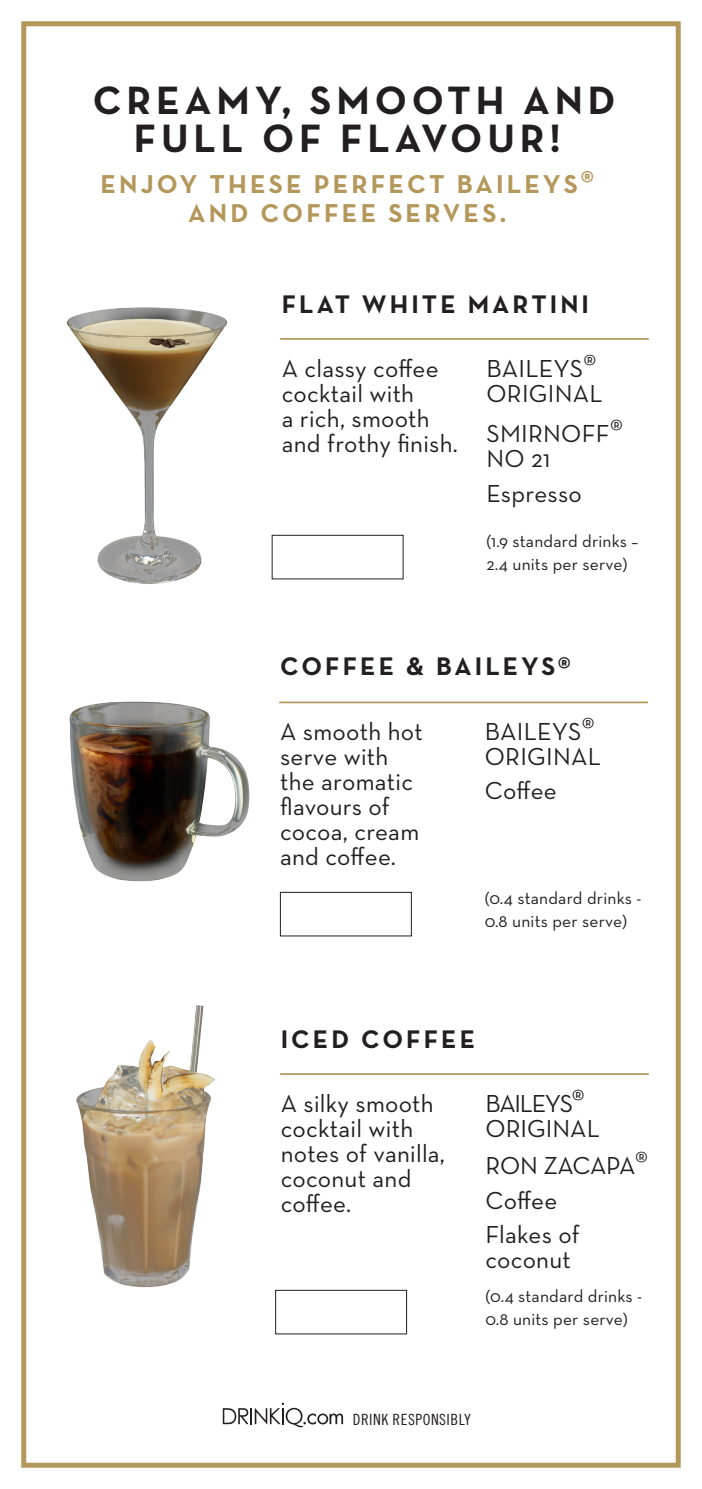
<style>
.page{position:relative;width:702px;height:1489px;background:#fff}
.page>*{position:absolute;margin:0;border:0;box-sizing:border-box;transform-origin:0 0}
.t1{font:700 40.25px/38.5px "Neutra Text";letter-spacing:.12em;color:#231f20;text-align:center}
.t2{font:700 26.25px/29.8px "Neutra Text";letter-spacing:.12em;color:#b4975a;text-align:center}
.t3{font:700 26px "Neutra Text";letter-spacing:.12em;color:#231f20}
.t4{font:25px/25px "Neutra Text";letter-spacing:.01em;color:#231f20}
.t5{font:25px "Neutra Text";letter-spacing:-.015em;color:#231f20}
.t6{font:17.5px/23px "Neutra Text";letter-spacing:.01em;color:#231f20}
.t7{font:15.5px "Trade Gothic Cond Eighteen";letter-spacing:.03em;color:#231f20}
</style>
<div class="page">
<div style="left:21px;top:21px;width:659px;height:1446px;border:5px solid #b4975a"></div>
<svg style="left:223px;top:1402px;width:120px;height:25px"></svg>
<hr style="left:280px;top:338px;width:368px;height:2px;background:#b4975a">
<div style="left:272px;top:535px;width:131px;height:44px;border:1px solid #231f20"></div>
<img style="left:67px;top:307px;width:160px;height:277px">
<div style="left:280px;top:892px;width:131px;height:44px;border:1px solid #231f20"></div>
<img style="left:69px;top:701px;width:181px;height:181px">
<hr style="left:279px;top:701px;width:369px;height:2px;background:#b4975a">
<hr style="left:280px;top:1073px;width:368px;height:1px;background:#b4975a">
<img style="left:76px;top:1005px;width:139px;height:283px">
<div style="left:275px;top:1289px;width:132px;height:45px;border:1px solid #231f20"></div>
<p class="t1" style="left:93px;top:80px;width:524px">CREAMY, SMOOTH AND<br>FULL OF FLAVOUR!</p>
<p class="t2" style="left:100px;top:168px;width:495px">ENJOY THESE PERFECT BAILEYS®<br>AND COFFEE SERVES.</p>
<p class="t3" style="left:282px;top:288px;width:309px">FLAT WHITE MARTINI</p>
<p class="t4" style="left:282px;top:356px;width:178px">A classy coffee cocktail with<br>a rich, smooth and frothy finish.</p>
<p class="t4" style="left:486px;top:356px;width:118px">BAILEYS®<br>ORIGINAL</p>
<p class="t4" style="left:486px;top:421px;width:138px">SMIRNOFF®<br>NO 21</p>
<p class="t4" style="left:486px;top:480px;width:97px">Espresso</p>
<p class="t6" style="left:486px;top:529px;width:154px">(1.9 standard drinks –<br>2.4 units per serve)</p>
<p class="t3" style="left:280px;top:650px;width:292px">COFFEE &amp; BAILEYS®</p>
<p class="t4" style="left:280px;top:718px;width:144px">A smooth hot serve with the aromatic flavours of cocoa, cream and coffee.</p>
<p class="t4" style="left:485px;top:718px;width:118px">BAILEYS®<br>ORIGINAL</p>
<p class="t4" style="left:485px;top:777px;width:73px">Coffee</p>
<p class="t6" style="left:484px;top:886px;width:158px">(0.4 standard drinks -<br>0.8 units per serve)</p>
<p class="t3" style="left:281px;top:1022px;width:196px">ICED COFFEE</p>
<p class="t4" style="left:281px;top:1090px;width:166px">A silky smooth cocktail with notes of vanilla, coconut and coffee.</p>
<p class="t4" style="left:485px;top:1090px;width:116px">BAILEYS®<br>ORIGINAL</p>
<p class="t5" style="left:485px;top:1150px;width:164px">RON ZACAPA®</p>
<p class="t4" style="left:485px;top:1187px;width:73px">Coffee</p>
<p class="t4" style="left:485px;top:1221px;width:96px">Flakes of coconut</p>
<p class="t6" style="left:485px;top:1284px;width:158px">(0.4 standard drinks -<br>0.8 units per serve)</p>
<p class="t7" style="left:353px;top:1409px;width:119px">DRINK RESPONSIBLY</p>
</div>
